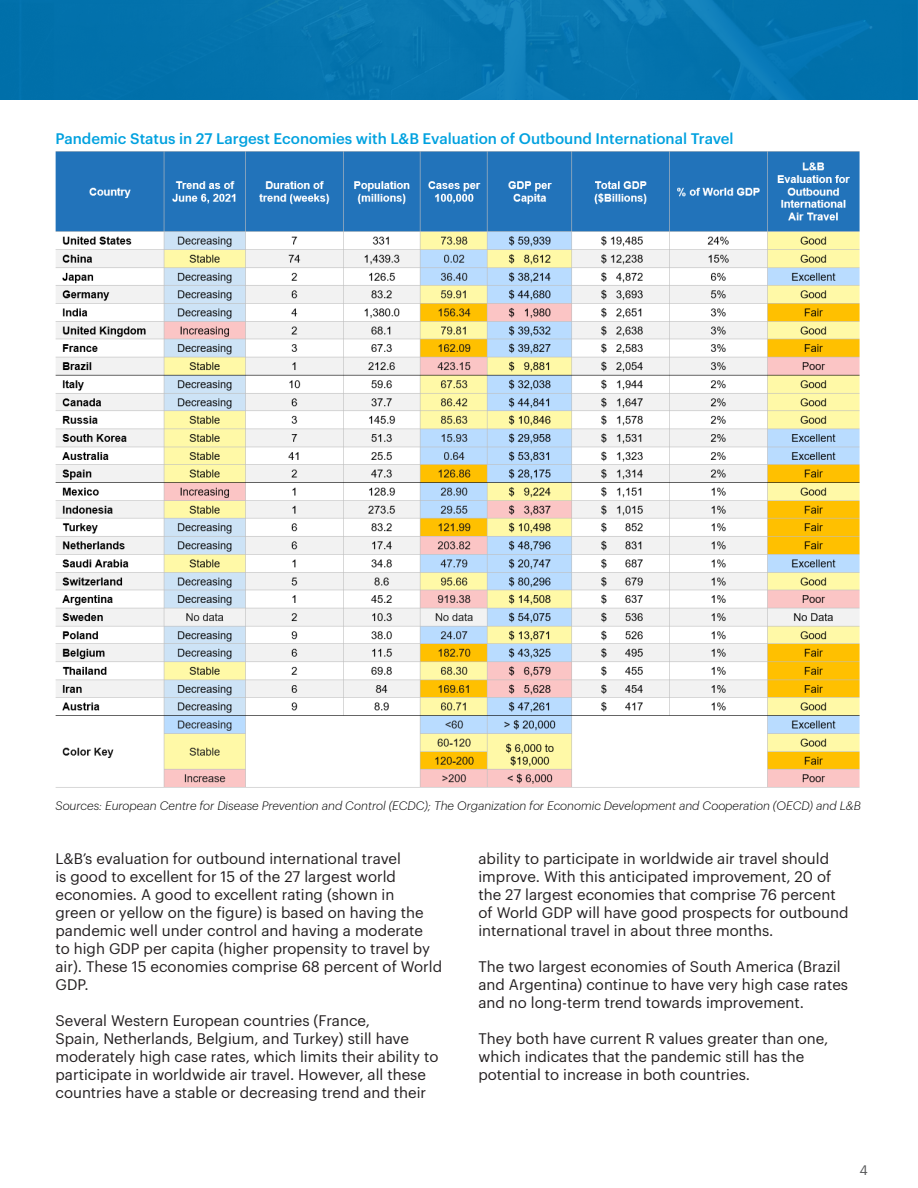
<style>
.page{position:relative;width:918px;height:1188px;background:#fff}
.page>*{position:absolute;margin:0;border:0;box-sizing:border-box;transform-origin:0 0}
.Body_Type{font:15px/18px "Graphik";color:#231f20}
.List_Item_Bulleted{font:500 15px "Graphik";color:#00a1df}
.Template_Page_Number{font:13.5px "Graphik";color:#57585a}
.List_Item_Bulleted-2{font:italic 300 12px "Graphik";color:#000}
</style>
<div class="page">
<svg style="left:0;top:0;width:917px;height:100px;background:#0574ae"></svg>
<hr style="left:917px;top:0;width:1px;height:100px;background:#007bba">
<img style="left:55px;top:151px;width:805px;height:637px">
<p class="List_Item_Bulleted" style="left:56px;top:127px;width:680px">Pandemic Status in 27 Largest Economies with L&amp;B Evaluation of Outbound International Travel</p>
<p class="List_Item_Bulleted-2" style="left:56px;top:797px;width:807px">Sources: European Centre for Disease Prevention and Control (ECDC); The Organization for Economic Development and Cooperation (OECD) and L&amp;B</p>
<p class="Body_Type" style="left:56px;top:848px;width:388px">L&amp;B’s evaluation for outbound international travel<br>is good to excellent for 15 of the 27 largest world economies. A good to excellent rating (shown in<br>green or yellow on the figure) is based on having the pandemic well under control and having a moderate<br>to high GDP per capita (higher propensity to travel by air). These 15 economies comprise 68 percent of World GDP.</p>
<p class="Body_Type" style="left:56px;top:1010px;width:385px">Several Western European countries (France,<br>Spain, Netherlands, Belgium, and Turkey) still have moderately high case rates, which limits their ability to participate in worldwide air travel. However, all these countries have a stable or decreasing trend and their</p>
<p class="Body_Type" style="left:478px;top:848px;width:372px">ability to participate in worldwide air travel should improve. With this anticipated improvement, 20 of the 27 largest economies that comprise 76 percent of World GDP will have good prospects for outbound international travel in about three months.</p>
<p class="Body_Type" style="left:478px;top:956px;width:371px">The two largest economies of South America (Brazil and Argentina) continue to have very high case rates and no long-term trend towards improvement.</p>
<p class="Body_Type" style="left:478px;top:1028px;width:351px">They both have current R values greater than one, which indicates that the pandemic still has the potential to increase in both countries.</p>
<p class="Template_Page_Number" style="left:860px;top:1160px;width:10px">4</p>
</div>
